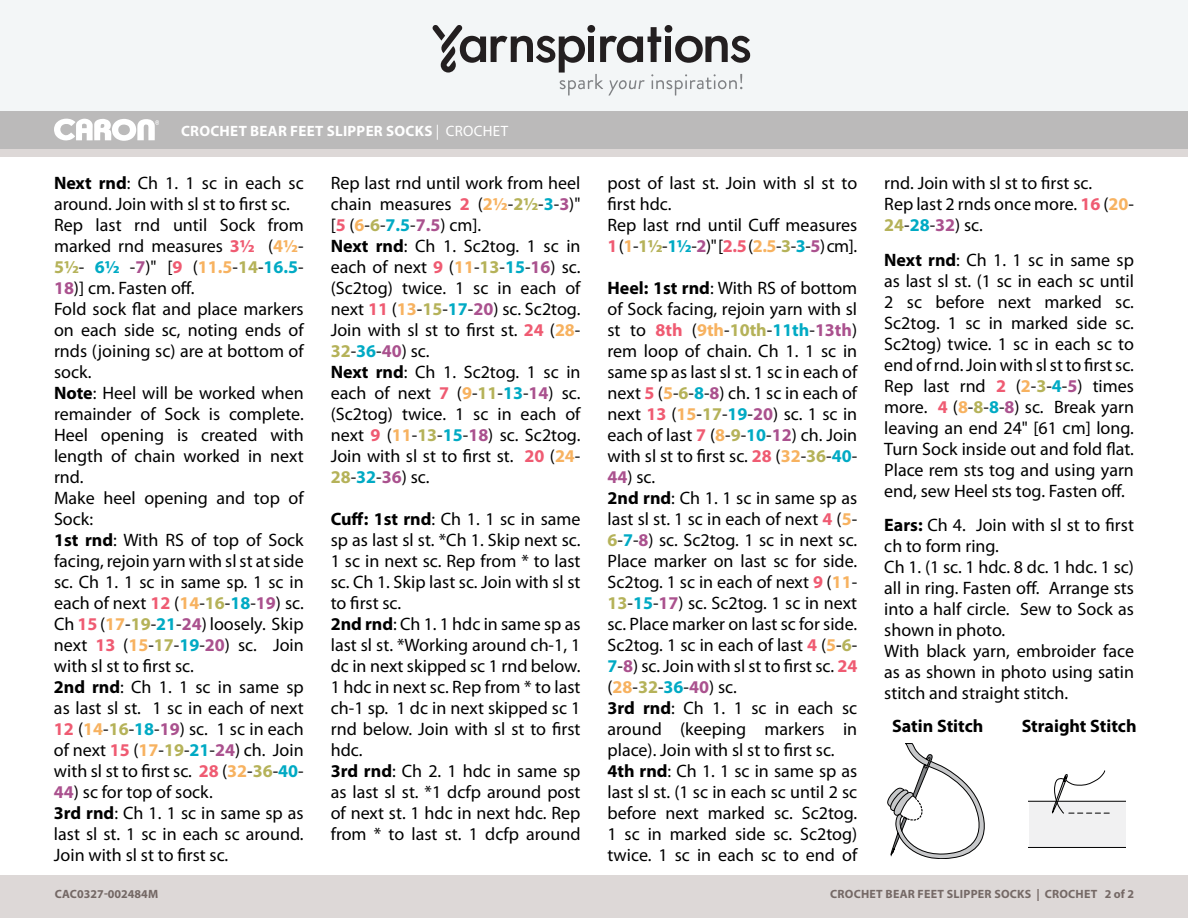
<style>
.page{position:relative;width:1188px;height:918px;background:#fff}
.page>*{position:absolute;margin:0;border:0;box-sizing:border-box;transform-origin:0 0}
.t1{font:18px/21px "Myriad Pro";color:#000}
.t2{font:700 18px "Myriad Pro";color:#000}
.Pattern_Title{font:700 15px "Myriad Pro";letter-spacing:.02em;color:#fff}
.t3{font:700 12px "Myriad Pro";letter-spacing:.02em;color:#756966}
.t4{font:700 12px "Myriad Pro";letter-spacing:.02em;color:#746865}
.t5{font:700 12px "Myriad Pro";color:#746865}
.t6{font:12px "Myriad Pro";color:#746865}
.s1{font-weight:400}
.s2{font-weight:700}
.s3{font-weight:700;color:#ef5b72}
.s4{font-weight:700;color:#f7b260}
.s5{font-weight:700;color:#b5b259}
.s6{font-weight:700;color:#00aac4}
.s7{font-weight:700;color:#aa518e}
</style>
<div class="page">
<div style="left:0;top:111px;width:1188px;height:38px;background:#bababa"></div>
<div style="left:0;top:0;width:1188px;height:111px;background:#f3f6f7"></div>
<svg style="left:433px;top:25px;width:318px;height:71px"></svg>
<div style="left:0;top:874px;width:1188px;height:44px;background:#ddd8d7"></div>
<div style="left:0;top:149px;width:1188px;height:8px;background:#ddd8d7"></div>
<svg style="left:54px;top:118px;width:105px;height:23px"></svg>
<svg style="left:888px;top:743px;width:96px;height:116px"></svg>
<svg style="left:1029px;top:770px;width:97px;height:78px"></svg>
<p class="Pattern_Title" style="left:181px;top:121px;width:329px">CROCHET BEAR FEET SLIPPER SOCKS <span class="s1">| CROCHET</span></p>
<p class="t1" style="left:54px;top:172px;width:251px"><span class="s2">Next rnd</span>: Ch 1. 1 sc in each sc around. Join with sl st to first sc.<br>Rep last rnd until Sock from marked rnd measures <span class="s3">3½</span> (<span class="s4">4½</span>-<br><span class="s5">5½</span>- <span class="s6">6½</span> -<span class="s7">7</span>)" [<span class="s3">9</span> (<span class="s4">11.5</span>-<span class="s5">14</span>-<span class="s6">16.5</span>-<br><span class="s7">18</span>)] cm. Fasten off.<br>Fold sock flat and place markers on each side sc, noting ends of rnds (joining sc) are at bottom of sock.<br><span class="s2">Note</span>: Heel will be worked when remainder of Sock is complete.<br>Heel opening is created with length of chain worked in next rnd.<br>Make heel opening and top of<br>Sock:<br><span class="s2">1st rnd</span>: With RS of top of Sock facing, rejoin yarn with sl st at side sc. Ch 1. 1 sc in same sp. 1 sc in each of next <span class="s3">12</span> (<span class="s4">14</span>-<span class="s5">16</span>-<span class="s6">18</span>-<span class="s7">19</span>) sc.<br>Ch <span class="s3">15</span> (<span class="s4">17</span>-<span class="s5">19</span>-<span class="s6">21</span>-<span class="s7">24</span>) loosely. Skip next <span class="s3">13</span> (<span class="s4">15</span>-<span class="s5">17</span>-<span class="s6">19</span>-<span class="s7">20</span>) sc. Join with sl st to first sc.<br><span class="s2">2nd rnd</span>: Ch 1. 1 sc in same sp as last sl st. 1 sc in each of next<br><span class="s3">12</span> (<span class="s4">14</span>-<span class="s5">16</span>-<span class="s6">18</span>-<span class="s7">19</span>) sc. 1 sc in each of next <span class="s3">15</span> (<span class="s4">17</span>-<span class="s5">19</span>-<span class="s6">21</span>-<span class="s7">24</span>) ch. Join with sl st to first sc. <span class="s3">28</span> (<span class="s4">32</span>-<span class="s5">36</span>-<span class="s6">40</span>-</p>
<p class="t1" style="left:54px;top:781px;width:251px"><span class="s7">44</span>) sc for top of sock.<br><span class="s2">3rd rnd</span>: Ch 1. 1 sc in same sp as last sl st. 1 sc in each sc around.<br>Join with sl st to first sc.</p>
<p class="Pattern_Title" style="left:181px;top:121px;width:340px">POPI CROCHET CHRISTMAS STOCKING <span class="s1">| CROCHET</span></p>
<p class="t1" style="left:331px;top:172px;width:251px">Rep last rnd until work from heel chain measures <span class="s3">2</span> (<span class="s4">2½</span>-<span class="s5">2½</span>-<span class="s6">3</span>-<span class="s7">3</span>)" [<span class="s3">5</span> (<span class="s4">6</span>-<span class="s5">6</span>-<span class="s6">7.5</span>-<span class="s7">7.5</span>) cm].<br><span class="s2">Next rnd</span>: Ch 1. Sc2tog. 1 sc in each of next <span class="s3">9</span> (<span class="s4">11</span>-<span class="s5">13</span>-<span class="s6">15</span>-<span class="s7">16</span>) sc. (Sc2tog) twice. 1 sc in each of next <span class="s3">11</span> (<span class="s4">13</span>-<span class="s5">15</span>-<span class="s6">17</span>-<span class="s7">20</span>) sc. Sc2tog.<br>Join with sl st to first st. <span class="s3">24</span> (<span class="s4">28</span>-<br><span class="s5">32</span>-<span class="s6">36</span>-<span class="s7">40</span>) sc.<br><span class="s2">Next rnd</span>: Ch 1. Sc2tog. 1 sc in each of next <span class="s3">7</span> (<span class="s4">9</span>-<span class="s5">11</span>-<span class="s6">13</span>-<span class="s7">14</span>) sc. (Sc2tog) twice. 1 sc in each of next <span class="s3">9</span> (<span class="s4">11</span>-<span class="s5">13</span>-<span class="s6">15</span>-<span class="s7">18</span>) sc. Sc2tog.<br>Join with sl st to first st. <span class="s3">20</span> (<span class="s4">24</span>-<br><span class="s5">28</span>-<span class="s6">32</span>-<span class="s7">36</span>) sc.</p>
<p class="t1" style="left:331px;top:508px;width:251px"><span class="s2">Cuff: 1st rnd</span>: Ch 1. 1 sc in same sp as last sl st. *Ch 1. Skip next sc.<br>1 sc in next sc. Rep from * to last sc. Ch 1. Skip last sc. Join with sl st to first sc.<br><span class="s2">2nd rnd</span>: Ch 1. 1 hdc in same sp as last sl st. *Working around ch-1, 1 dc in next skipped sc 1 rnd below.<br>1 hdc in next sc. Rep from * to last ch-1 sp. 1 dc in next skipped sc 1 rnd below. Join with sl st to first hdc.<br><span class="s2">3rd rnd</span>: Ch 2. 1 hdc in same sp as last sl st. *1 dcfp around post of next st. 1 hdc in next hdc. Rep from * to last st. 1 dcfp around</p>
<p class="t5" style="left:55px;top:886px;width:105px">CAC0327-002484M</p>
<p class="t1" style="left:608px;top:172px;width:251px">post of last st. Join with sl st to first hdc.<br>Rep last rnd until Cuff measures<br><span class="s3">1</span> (<span class="s4">1</span>-<span class="s5">1½</span>-<span class="s6">1½</span>-<span class="s7">2</span>)" [<span class="s3">2.5</span> (<span class="s4">2.5</span>-<span class="s5">3</span>-<span class="s6">3</span>-<span class="s7">5</span>) cm].</p>
<p class="t1" style="left:608px;top:277px;width:251px;text-align:justify"><span class="s2">Heel: 1st rnd</span>: With RS of bottom of Sock facing, rejoin yarn with sl st to <span class="s3">8th</span> (<span class="s4">9th</span>-<span class="s5">10th</span>-<span class="s6">11th</span>-<span class="s7">13th</span>) rem loop of chain. Ch 1. 1 sc in same sp as last sl st. 1 sc in each of next <span class="s3">5</span> (<span class="s4">5</span>-<span class="s5">6</span>-<span class="s6">8</span>-<span class="s7">8</span>) ch. 1 sc in each of next <span class="s3">13</span> (<span class="s4">15</span>-<span class="s5">17</span>-<span class="s6">19</span>-<span class="s7">20</span>) sc. 1 sc in each of last <span class="s3">7</span> (<span class="s4">8</span>-<span class="s5">9</span>-<span class="s6">10</span>-<span class="s7">12</span>) ch. Join with sl st to first sc. <span class="s3">28</span> (<span class="s4">32</span>-<span class="s5">36</span>-<span class="s6">40</span>-</p>
<p class="t1" style="left:608px;top:466px;width:251px"><span class="s7">44</span>) sc.<br><span class="s2">2nd rnd</span>: Ch 1. 1 sc in same sp as last sl st. 1 sc in each of next <span class="s3">4</span> (<span class="s4">5</span>-<br><span class="s5">6</span>-<span class="s6">7</span>-<span class="s7">8</span>) sc. Sc2tog. 1 sc in next sc.<br>Place marker on last sc for side.<br>Sc2tog. 1 sc in each of next <span class="s3">9</span> (<span class="s4">11</span>-<br><span class="s5">13</span>-<span class="s6">15</span>-<span class="s7">17</span>) sc. Sc2tog. 1 sc in next sc. Place marker on last sc for side.<br>Sc2tog. 1 sc in each of last <span class="s3">4</span> (<span class="s4">5</span>-<span class="s5">6</span>-<br><span class="s6">7</span>-<span class="s7">8</span>) sc. Join with sl st to first sc. <span class="s3">24 </span>(<span class="s4">28</span>-<span class="s5">32</span>-<span class="s6">36</span>-<span class="s7">40</span>) sc.<br><span class="s2">3rd rnd</span>: Ch 1. 1 sc in each sc around (keeping markers in place). Join with sl st to first sc.<br><span class="s2">4th rnd</span>: Ch 1. 1 sc in same sp as last sl st. (1 sc in each sc until 2 sc before next marked sc. Sc2tog.<br>1 sc in marked side sc. Sc2tog) twice. 1 sc in each sc to end of</p>
<p class="t1" style="left:884px;top:172px;width:251px">rnd. Join with sl st to first sc.<br>Rep last 2 rnds once more. <span class="s3">16</span> (<span class="s4">20</span>-<br><span class="s5">24</span>-<span class="s6">28</span>-<span class="s7">32</span>) sc.</p>
<p class="t1" style="left:884px;top:249px;width:251px;text-align:justify"><span class="s2">Next rnd</span>: Ch 1. 1 sc in same sp as last sl st. (1 sc in each sc until 2 sc before next marked sc.<br>Sc2tog. 1 sc in marked side sc.<br>Sc2tog) twice. 1 sc in each sc to end of rnd. Join with sl st to first sc.<br>Rep last rnd <span class="s3">2</span> (<span class="s4">2</span>-<span class="s5">3</span>-<span class="s6">4</span>-<span class="s7">5</span>) times more. <span class="s3">4</span> (<span class="s4">8</span>-<span class="s5">8</span>-<span class="s6">8</span>-<span class="s7">8</span>) sc. Break yarn leaving an end 24" [61 cm] long.<br>Turn Sock inside out and fold flat.<br>Place rem sts tog and using yarn end, sew Heel sts tog. Fasten off.</p>
<p class="t1" style="left:884px;top:514px;width:251px"><span class="s2">Ears:</span> Ch 4. Join with sl st to first ch to form ring.<br>Ch 1. (1 sc. 1 hdc. 8 dc. 1 hdc. 1 sc) all in ring. Fasten off. Arrange sts into a half circle. Sew to Sock as shown in photo.<br>With black yarn, embroider face as as shown in photo using satin stitch and straight stitch.</p>
<p class="t2" style="left:892px;top:714px;width:93px">Satin Stitch</p>
<p class="t2" style="left:1022px;top:714px;width:116px">Straight Stitch</p>
<p class="t3" style="left:830px;top:886px;width:305px">CROCHET BEAR FEET SLIPPER SOCKS | CROCHET 2 of 2</p>
<p class="t4" style="left:846px;top:887px;width:240px">GRANNY STRAWBERRY DISHCLOTH | <span class="s1">CROCH</span></p>
<p class="t6" style="left:1105px;top:887px;width:8px">1</p>
<p class="t6" style="left:1128px;top:887px;width:8px">1</p>
</div>
